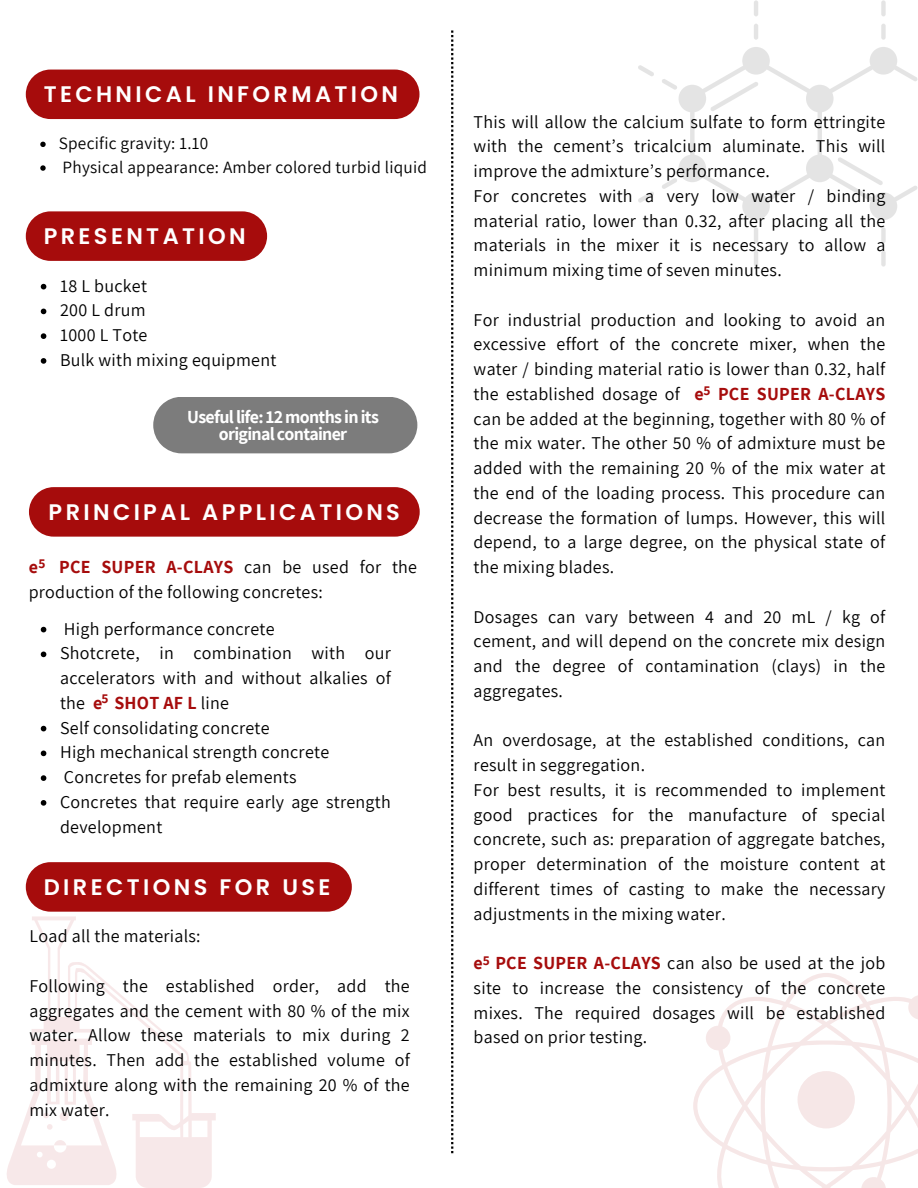
<style>
.page{position:relative;width:918px;height:1188px;background:#fff}
.page>*{position:absolute;margin:0;border:0;box-sizing:border-box;transform-origin:0 0}
.t1{font:600 22.5px "Poppins";letter-spacing:.15em;color:#fff}
.t2{font:18px/24.8px "Assistant";letter-spacing:.015em;color:#000;text-align:justify}
.t3{font:700 18px/16.8px "Assistant";letter-spacing:-.04em;color:#fff;text-align:center}
.t4{font:700 18px "Assistant";color:#a60c0c}
.t5{font:17.25px "Assistant";letter-spacing:.015em;color:#000}
.t6{font:700 13.5px "Assistant";color:#a60c0c}
.s1{font-weight:700;color:#a60c0c}
</style>
<div class="page">
<svg style="left:638px;top:65px;width:16px;height:11px"></svg>
<svg style="left:638px;top:191px;width:16px;height:12px"></svg>
<hr style="left:754px;top:227px;width:4px;height:16px;background:#e4e4e4;border-radius:2px">
<hr style="left:754px;top:251px;width:4px;height:16px;background:#e4e4e4;border-radius:2px">
<div style="left:881px;top:227px;width:5px;height:16px;background:#e4e4e4;border-radius:2px"></div>
<div style="left:881px;top:251px;width:5px;height:16px;background:#e4e4e4;border-radius:2px"></div>
<hr style="left:754px;top:0;width:4px;height:16px;background:#e4e4e4;border-radius:2px">
<hr style="left:754px;top:24px;width:4px;height:16px;background:#e4e4e4;border-radius:2px">
<div style="left:881px;top:0;width:5px;height:16px;background:#e4e4e4;border-radius:2px"></div>
<div style="left:881px;top:24px;width:5px;height:16px;background:#e4e4e4;border-radius:2px"></div>
<svg style="left:662px;top:47px;width:256px;height:173px"></svg>
<svg style="left:693px;top:973px;width:225px;height:215px"></svg>
<div style="left:798px;top:1071px;width:57px;height:57px;background:#f6e7e7;border-radius:50%"></div>
<svg style="left:7px;top:916px;width:209px;height:272px"></svg>
<svg style="left:60px;top:1112px;width:9px;height:9px"></svg>
<svg style="left:43px;top:1113px;width:6px;height:5px"></svg>
<svg style="left:47px;top:1124px;width:6px;height:6px"></svg>
<svg style="left:54px;top:1140px;width:12px;height:5px"></svg>
<svg style="left:451px;top:30px;width:2px;height:1123px"></svg>
<div style="left:26px;top:70px;width:393px;height:49px;background:#a60c0c;border-radius:25px"></div>
<svg style="left:40px;top:142px;width:6px;height:5px"></svg>
<svg style="left:40px;top:165px;width:6px;height:6px"></svg>
<div style="left:26px;top:211px;width:241px;height:50px;background:#a60c0c;border-radius:25px"></div>
<svg style="left:41px;top:284px;width:5px;height:5px"></svg>
<svg style="left:41px;top:309px;width:5px;height:5px"></svg>
<svg style="left:41px;top:333px;width:5px;height:6px"></svg>
<svg style="left:41px;top:358px;width:5px;height:6px"></svg>
<div style="left:153px;top:397px;width:264px;height:56px;background:#7c7c7c"></div>
<div style="left:29px;top:487px;width:391px;height:50px;background:#a60c0c;border-radius:25px"></div>
<svg style="left:41px;top:627px;width:5px;height:5px"></svg>
<svg style="left:41px;top:652px;width:5px;height:5px"></svg>
<svg style="left:41px;top:726px;width:5px;height:5px"></svg>
<svg style="left:41px;top:751px;width:5px;height:5px"></svg>
<svg style="left:41px;top:775px;width:5px;height:6px"></svg>
<svg style="left:41px;top:800px;width:5px;height:6px"></svg>
<div style="left:26px;top:862px;width:326px;height:50px;background:#a60c0c;border-radius:25px"></div>
<h1 class="t1" style="left:44px;top:79px;width:356px">TECHNICAL INFORMATION</h1>
<p class="t5" style="left:59px;top:132px;width:151px">Specific gravity: 1.10</p>
<p class="t5" style="left:63px;top:155px;width:366px">Physical appearance: Amber colored turbid liquid</p>
<h1 class="t1" style="left:44px;top:220px;width:203px">PRESENTATION</h1>
<p class="t2" style="left:60px;top:273px;width:88px">18 L bucket</p>
<p class="t2" style="left:60px;top:297px;width:87px">200 L drum</p>
<p class="t2" style="left:60px;top:322px;width:89px">1000 L Tote</p>
<p class="t2" style="left:60px;top:347px;width:218px">Bulk with mixing equipment</p>
<h2 class="t3" style="left:187px;top:408px;width:193px">Useful life: 12 months in its original container</h2>
<h1 class="t1" style="left:49px;top:496px;width:353px">PRINCIPAL APPLICATIONS</h1>
<p class="t6" style="left:38px;top:555px;width:9px">5</p>
<p class="t2" style="left:29px;top:554px;width:390px"><span class="s1">e PCE SUPER A-CLAYS</span> can be used for the production of the following concretes:</p>
<p class="t2" style="left:64px;top:616px;width:212px">High performance concrete</p>
<p class="t2" style="left:60px;top:640px;width:332px">Shotcrete, in combination with our accelerators with and without alkalies of the <span class="s1">e SHOT AF L</span> line</p>
<p class="t2" style="left:60px;top:715px;width:211px">Self consolidating concrete</p>
<p class="t2" style="left:60px;top:739px;width:271px">High mechanical strength concrete</p>
<p class="t2" style="left:64px;top:764px;width:234px">Concretes for prefab elements</p>
<p class="t2" style="left:60px;top:789px;width:332px">Concretes that require early age strength development</p>
<p class="t6" style="left:102px;top:690px;width:9px">5</p>
<p class="t1" style="left:44px;top:871px;width:288px">DIRECTIONS FOR USE</p>
<p class="t2" style="left:30px;top:924px;width:173px">Load all the materials:</p>
<p class="t2" style="left:30px;top:973px;width:382px">Following the established order, add the aggregates and the cement with 80 % of the mix water. Allow these materials to mix during 2 minutes. Then add the established volume of admixture along with the remaining 20 % of the mix water.</p>
<h1 class="t2" style="left:474px;top:109px;width:413px">This will allow the calcium sulfate to form ettringite with the cement’s tricalcium aluminate. This will improve the admixture’s performance.</h1>
<p class="t2" style="left:474px;top:183px;width:413px">For concretes with a very low water / binding material ratio, lower than 0.32, after placing all the materials in the mixer it is necessary to allow a minimum mixing time of seven minutes.</p>
<p class="t2" style="left:474px;top:307px;width:413px">For industrial production and looking to avoid an excessive effort of the concrete mixer, when the water / binding material ratio is lower than 0.32, half the established dosage of <span class="s1">e PCE SUPER A-CLAYS </span>can be added at the beginning, together with 80 % of the mix water. The other 50 % of admixture must be added with the remaining 20 % of the mix water at the end of the loading process. This procedure can decrease the formation of lumps. However, this will depend, to a large degree, on the physical state of</p>
<p class="t2" style="left:474px;top:554px;width:142px">the mixing blades.</p>
<p class="t2" style="left:474px;top:604px;width:413px">Dosages can vary between 4 and 20 mL / kg of cement, and will depend on the concrete mix design and the degree of contamination (clays) in the aggregates.</p>
<p class="t2" style="left:474px;top:727px;width:413px;text-align:left">An overdosage, at the established conditions, can result in seggregation.<br>For best results, it is recommended to implement good practices for the manufacture of special concrete, such as: preparation of aggregate batches, proper determination of the moisture content at different times of casting to make the necessary adjustments in the mixing water.</p>
<p class="t4" style="left:474px;top:951px;width:11px">e</p>
<p class="t6" style="left:703px;top:382px;width:9px">5</p>
<p class="t2" style="left:474px;top:950px;width:413px;text-indent:22px"><span class="s1">PCE SUPER A-CLAYS</span> can also be used at the job site to increase the consistency of the concrete mixes. The required dosages will be established based on prior testing.</p>
<p class="t6" style="left:483px;top:951px;width:9px">5</p>
</div>
